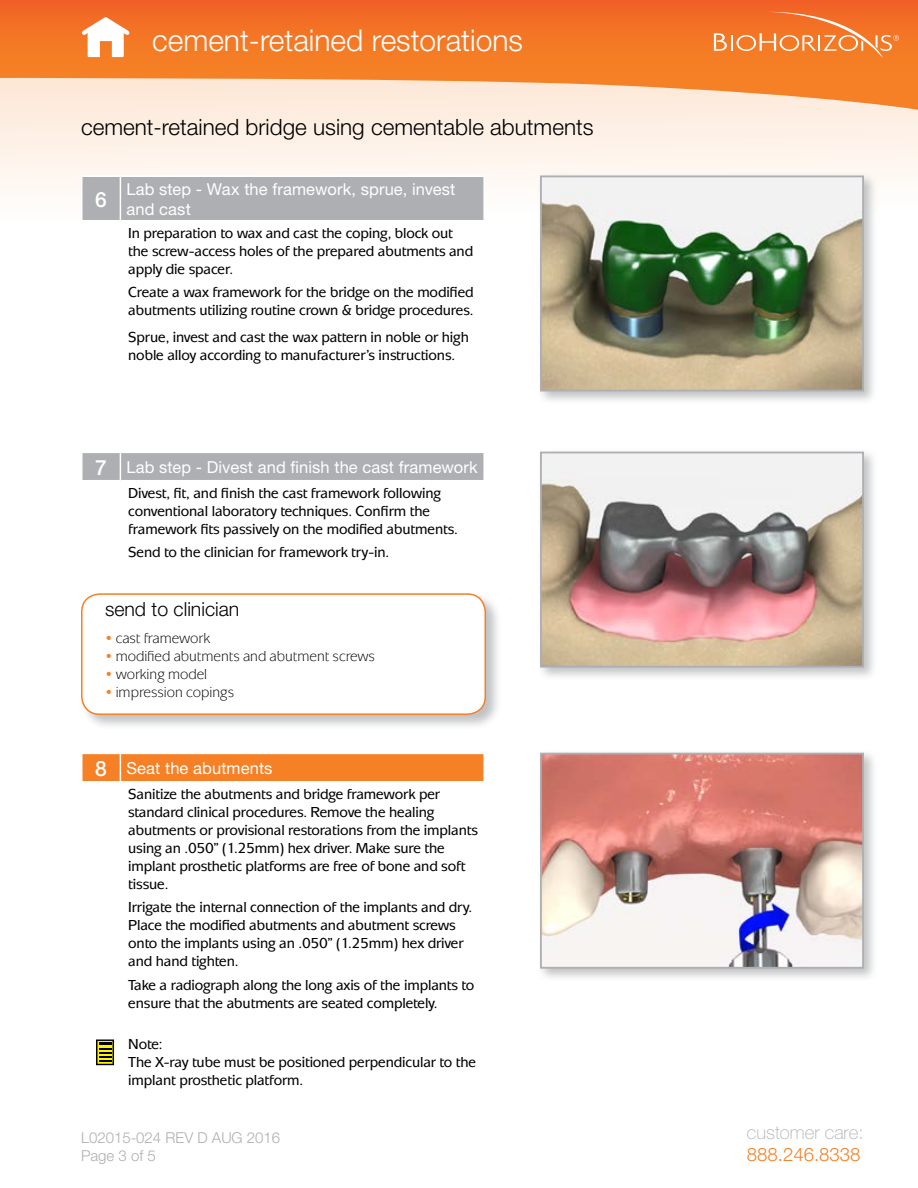
<style>
.page{position:relative;width:918px;height:1188px;background:#fff}
.page>*{position:absolute;margin:0;border:0;box-sizing:border-box;transform-origin:0 0}
.t1{font:300 30px "Helvetica Neue";color:#fff}
.t2{font:300 22.5px "Helvetica Neue";color:#000}
.t3{font:500 21px "Helvetica Neue";color:#fff}
.t4{font:300 19.5px "Helvetica Neue";color:#000}
.t5{font:100 18.6px "Helvetica Neue";color:#adafb2}
.t6{font:300 18.6px "Helvetica Neue";color:#f58025}
.t7{font:16.5px/19.5px "Helvetica Neue";letter-spacing:.01em;color:#fff}
.t8{font:500 15px/18px "Mixage ITC";letter-spacing:-.01em;color:#000}
.t9{font:15px "Mixage ITC";color:#000}
.t10{font:300 15px/18px "Helvetica Neue";color:#adafb2}
.s1{font-weight:500;font-size:21px}
.s2{color:#f58025}
</style>
<div class="page">
<svg style="left:0;top:112px;width:918px;height:78px;fill:#fef2e9"></svg>
<svg style="left:0;top:0;width:918px;height:112px;background:#f69456"></svg>
<svg style="left:714px;top:12px;width:185px;height:47px;background:#f4833d"></svg>
<svg style="left:81px;top:17px;width:49px;height:40px"></svg>
<div style="left:82px;top:452px;width:401px;height:28px;background:#adafb2"></div>
<svg style="left:82px;top:753px;width:401px;height:28px;background:#f5852f"></svg>
<div style="left:537px;top:448px;width:341px;height:233px;background:#adafb2;opacity:.75"></div>
<img style="left:543px;top:455px;width:318px;height:210px">
<div style="left:540px;top:452px;width:324px;height:216px;border:2px solid #adafb2"></div>
<div style="left:537px;top:749px;width:341px;height:233px;background:#adafb2;opacity:.75"></div>
<img style="left:543px;top:756px;width:318px;height:210px">
<div style="left:540px;top:753px;width:324px;height:216px;border:2px solid #adafb2"></div>
<div style="left:82px;top:177px;width:401px;height:43px;background:#adafb2"></div>
<hr style="left:81px;top:176px;width:39px;height:1px;background:#fff">
<hr style="left:81px;top:177px;width:1px;height:43px;background:#fff">
<hr style="left:120px;top:176px;width:365px;height:1px;background:#fff">
<hr style="left:120px;top:177px;width:1px;height:43px;background:#fff">
<hr style="left:483px;top:177px;width:2px;height:43px;background:#fff">
<div style="left:537px;top:172px;width:341px;height:233px;background:#adafb2;opacity:.75"></div>
<img style="left:543px;top:178px;width:318px;height:210px">
<div style="left:540px;top:175px;width:324px;height:216px;border:2px solid #adafb2"></div>
<div style="left:80px;top:592px;width:422px;height:138px;background:#adafb2;opacity:.75"></div>
<div style="left:82px;top:594px;width:403px;height:120px;background:#fff;border-radius:18px"></div>
<div style="left:81px;top:593px;width:405px;height:122px;border:2px solid #f58025;border-radius:18px"></div>
<svg style="left:96px;top:1040px;width:18px;height:25px"></svg>
<h1 class="t1" style="left:152px;top:22px;width:372px">cement-retained restorations</h1>
<h2 class="t2" style="left:81px;top:113px;width:514px">cement-retained bridge using cementable abutments</h2>
<h3 class="t3" style="left:95px;top:187px;width:13px">6</h3>
<p class="t7" style="left:126px;top:179px;width:331px">Lab step - Wax the framework, sprue, invest and cast</p>
<p class="t8" style="left:128px;top:224px;width:346px">In preparation to wax and cast the coping, block out the screw-access holes of the prepared abutments and apply die spacer.</p>
<p class="t8" style="left:128px;top:283px;width:347px">Create a wax framework for the bridge on the modified abutments utilizing routine crown &amp; bridge procedures.</p>
<p class="t8" style="left:128px;top:328px;width:342px">Sprue, invest and cast the wax pattern in noble or high noble alloy according to manufacturer’s instructions.</p>
<p class="t7" style="left:95px;top:457px;width:384px"><span class="s1">7</span> Lab step - Divest and finish the cast framework</p>
<p class="t8" style="left:128px;top:484px;width:331px">Divest, fit, and finish the cast framework following conventional laboratory techniques. Confirm the framework fits passively on the modified abutments.</p>
<p class="t8" style="left:128px;top:543px;width:262px">Send to the clinician for framework try-in.</p>
<h3 class="t4" style="left:105px;top:597px;width:136px">send to clinician</h3>
<p class="t9" style="left:105px;top:629px;width:107px"><span class="s2">•</span> cast framework</p>
<p class="t9" style="left:105px;top:647px;width:272px"><span class="s2">•</span> modified abutments and abutment screws</p>
<p class="t9" style="left:105px;top:665px;width:104px"><span class="s2">•</span> working model</p>
<p class="t9" style="left:105px;top:683px;width:131px"><span class="s2">•</span> impression copings</p>
<p class="t7" style="left:95px;top:758px;width:179px"><span class="s1">8</span> Seat the abutments</p>
<p class="t8" style="left:128px;top:785px;width:351px">Sanitize the abutments and bridge framework per standard clinical procedures. Remove the healing abutments or provisional restorations from the implants using an .050” (1.25mm) hex driver. Make sure the implant prosthetic platforms are free of bone and soft tissue.</p>
<p class="t8" style="left:128px;top:898px;width:345px">Irrigate the internal connection of the implants and dry.<br>Place the modified abutments and abutment screws onto the implants using an .050” (1.25mm) hex driver and hand tighten.</p>
<p class="t8" style="left:128px;top:976px;width:348px">Take a radiograph along the long axis of the implants to ensure that the abutments are seated completely.</p>
<p class="t8" style="left:128px;top:1035px;width:349px">Note:<br>The X-ray tube must be positioned perpendicular to the implant prosthetic platform.</p>
<p class="t10" style="left:81px;top:1128px;width:201px">L02015-024 REV D AUG 2016<br>Page 3 of 5</p>
<p class="t5" style="left:747px;top:1121px;width:118px">customer care:</p>
<p class="t6" style="left:747px;top:1143px;width:115px">888.246.8338</p>
</div>
